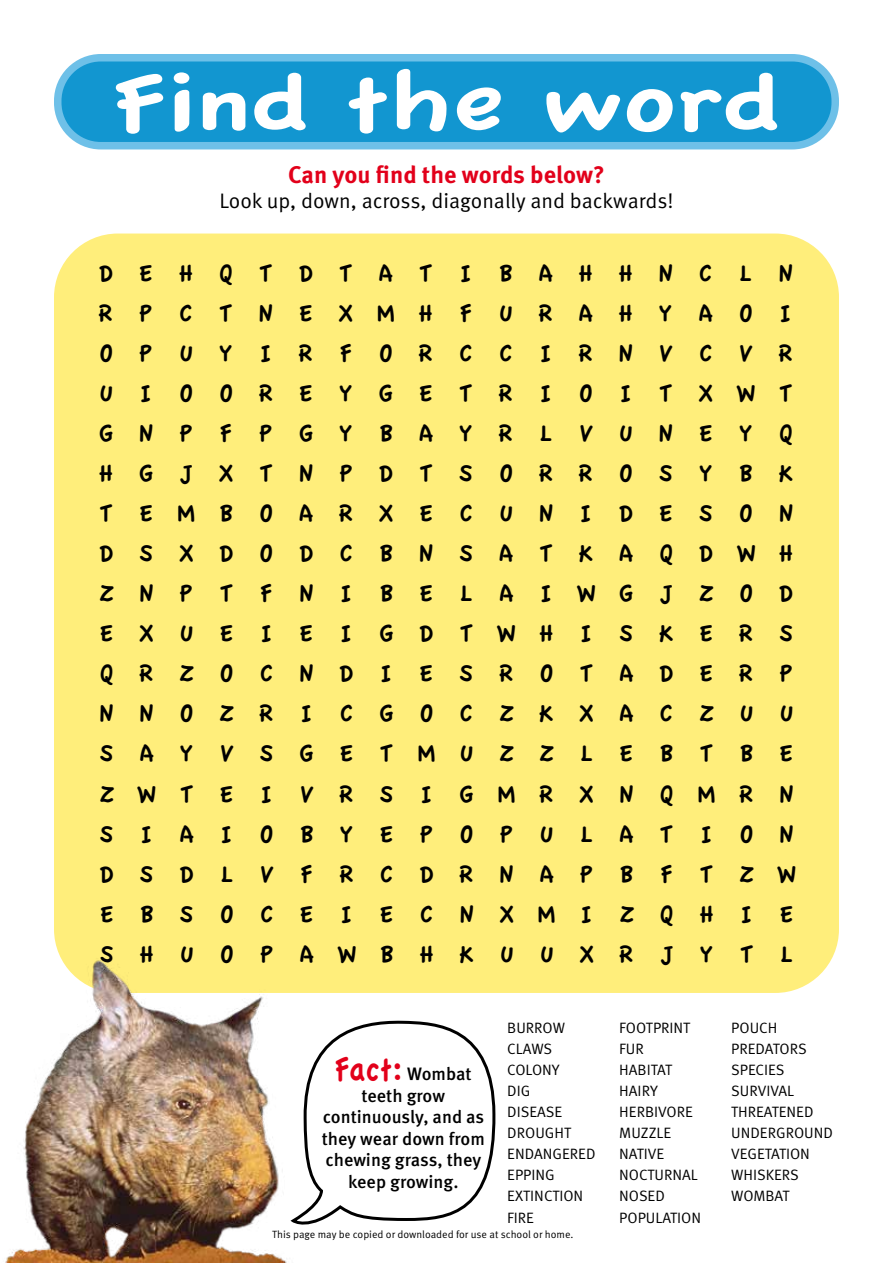
<style>
.page{position:relative;width:893px;height:1263px;background:#fff}
.page>*{position:absolute;margin:0;border:0;box-sizing:border-box;transform-origin:0 0}
.t1{font:84px "Apple Casual";letter-spacing:-.02em;color:#fff;scale:1.39 1}
.t2{font:25.5px/40px "Apple Casual";letter-spacing:1.035em;color:#000}
.t3{font:700 24px "Meta OT";color:#e2001a}
.t4{font:21px "Meta OT Norm";letter-spacing:-.005em;color:#000}
.t5{font:500 18px/21.6px "Meta OT";color:#000;text-align:center}
.t6{font:15px/21px "Meta OT Norm";color:#000}
.t7{font:10.5px "Meta OT Norm";color:#000}
.s1{font-family:"Apple Casual";font-weight:400;font-size:34.5px;color:#e2001a}
</style>
<div class="page">
<svg style="left:298px;top:1020px;width:198px;height:205px"></svg>
<div style="left:58px;top:58px;width:777px;height:88px;background:#1296d0;border-radius:43px"></div>
<div style="left:54px;top:54px;width:785px;height:95px;border:8px solid #6ec0e8;border-radius:43px"></div>
<div style="left:54px;top:234px;width:785px;height:759px;background:#ffee7b;border-radius:64px"></div>
<img style="left:5px;top:957px;width:293px;height:306px">
<h1 class="t1" style="left:113px;top:59px;width:481px">Find the word</h1>
<p class="t3" style="left:288px;top:159px;width:318px">Can you find the words below?</p>
<p class="t4" style="left:219px;top:188px;width:456px">Look up, down, across, diagonally and backwards!</p>
<p class="t2" style="left:99px;top:254px;width:699px">DEHQTDTATIBAHHNCLN<br>RPCTNEXMHFURAHYAOI<br>OPUYIRFORCCIRNVCVR<br>UIOOREYGETRIOITXWT<br>GNPFPGYBAYRLVUNEYQ<br>HGJXTNPDTSORROSYBK<br>TEMBOARXECUNIDESON<br>DSXDODCBNSATKAQDWH<br>ZNPTFNIBELAIWGJZOD<br>EXUEIEIGDTWHISKERS<br>QRZOCNDIESROTADERP<br>NNOZRICGOCZKXACZUU<br>SAYVSGETMUZZLEBTBE<br>ZWTEI VRSIGMRXNQMRN<br>SIAIOBYEPOPULATION<br>DSDLVFRCDRNAPBFTZW<br>EBSOCEIECNXMIZQHIE<br>SHUOPAWBHKUUXRJYTL</p>
<p class="t6" style="left:507px;top:1018px;width:90px">BURROW<br>CLAWS<br>COLONY<br>DIG<br>DISEASE<br>DROUGHT<br>ENDANGERED<br>EPPING<br>EXTINCTION<br>FIRE</p>
<p class="t6" style="left:619px;top:1018px;width:83px">FOOTPRINT<br>FUR<br>HABITAT<br>HAIRY<br>HERBIVORE<br>MUZZLE<br>NATIVE<br>NOCTURNAL<br>NOSED<br>POPULATION</p>
<p class="t6" style="left:731px;top:1018px;width:103px">POUCH<br>PREDATORS<br>SPECIES<br>SURVIVAL<br>THREATENED<br>UNDERGROUND<br>VEGETATION<br>WHISKERS<br>WOMBAT</p>
<p class="t5" style="left:322px;top:1063px;width:165px"><span class="s1">Fact:</span> Wombat teeth grow continuously, and as they wear down from chewing grass, they keep growing.</p>
<p class="t7" style="left:272px;top:1228px;width:303px">This page may be copied or downloaded for use at school or home.</p>
</div>
